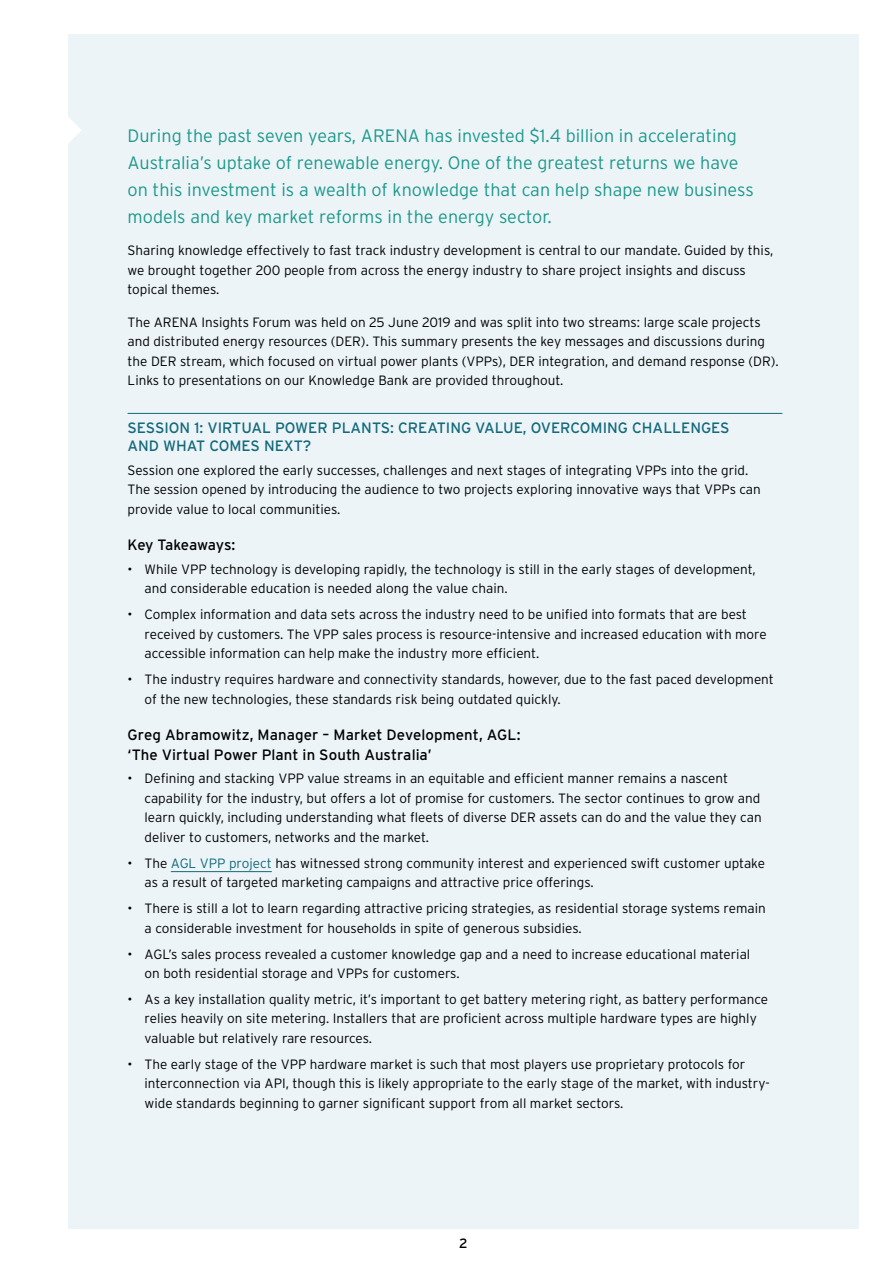
<style>
.page{position:relative;width:893px;height:1263px;background:#fff}
.page>*{position:absolute;margin:0;border:0;box-sizing:border-box;transform-origin:0 0}
.t1{font:300 18px/27px "Interstate";color:#1e988a}
.t2{font:15px/19.5px "Interstate";letter-spacing:.005em;color:#000}
.t3{font:15px/18px "Interstate";color:#14697a}
.t4{font:15px "Interstate";letter-spacing:-.02em;color:#000}
.t5{font:300 13.5px/19.5px "Interstate";color:#000}
.t6{font:13.5px "Interstate";color:#000}
.s1{color:#14697a}
</style>
<div class="page">
<div style="left:68px;top:34px;width:791px;height:1195px;background:#ecf4f8"></div>
<svg style="left:68px;top:117px;width:13px;height:26px"></svg>
<hr style="left:128px;top:413px;width:654px;height:1px;background:#14697a">
<hr style="left:171px;top:871px;width:101px;height:1px;background:#14697a">
<p class="t1" style="left:128px;top:122px;width:628px">During the past seven years, ARENA has invested $1.4 billion in accelerating Australia’s uptake of renewable energy. One of the greatest returns we have on this investment is a wealth of knowledge that can help shape new business models and key market reforms in the energy sector.</p>
<p class="t5" style="left:128px;top:241px;width:647px">Sharing knowledge effectively to fast track industry development is central to our mandate. Guided by this, we brought together 200 people from across the energy industry to share project insights and discuss topical themes.</p>
<p class="t5" style="left:128px;top:312px;width:653px">The ARENA Insights Forum was held on 25 June 2019 and was split into two streams: large scale projects and distributed energy resources (DER). This summary presents the key messages and discussions during the DER stream, which focused on virtual power plants (VPPs), DER integration, and demand response (DR).<br>Links to presentations on our Knowledge Bank are provided throughout.</p>
<p class="t3" style="left:128px;top:418px;width:604px">SESSION 1: VIRTUAL POWER PLANTS: CREATING VALUE, OVERCOMING CHALLENGES<br>AND WHAT COMES NEXT?</p>
<p class="t5" style="left:128px;top:460px;width:635px">Session one explored the early successes, challenges and next stages of integrating VPPs into the grid.<br>The session opened by introducing the audience to two projects exploring innovative ways that VPPs can provide value to local communities.</p>
<p class="t4" style="left:128px;top:536px;width:109px">Key Takeaways:</p>
<p class="t5" style="left:145px;top:559px;width:613px;text-indent:-17px">• While VPP technology is developing rapidly, the technology is still in the early stages of development, and considerable education is needed along the value chain.</p>
<p class="t5" style="left:145px;top:605px;width:624px;text-indent:-17px">• Complex information and data sets across the industry need to be unified into formats that are best received by customers. The VPP sales process is resource-intensive and increased education with more accessible information can help make the industry more efficient.</p>
<p class="t5" style="left:145px;top:669px;width:631px;text-indent:-17px">• The industry requires hardware and connectivity standards, however, due to the fast paced development of the new technologies, these standards risk being outdated quickly.</p>
<p class="t2" style="left:128px;top:725px;width:394px">Greg Abramowitz, Manager – Market Development, AGL: ‘The Virtual Power Plant in South Australia’</p>
<p class="t5" style="left:145px;top:769px;width:619px;text-indent:-17px">• Defining and stacking VPP value streams in an equitable and efficient manner remains a nascent capability for the industry, but offers a lot of promise for customers. The sector continues to grow and learn quickly, including understanding what fleets of diverse DER assets can do and the value they can deliver to customers, networks and the market.</p>
<p class="t5" style="left:145px;top:853px;width:622px;text-indent:-17px">• The <span class="s1">AGL VPP project</span> has witnessed strong community interest and experienced swift customer uptake as a result of targeted marketing campaigns and attractive price offerings.</p>
<p class="t5" style="left:145px;top:899px;width:623px;text-indent:-17px">• There is still a lot to learn regarding attractive pricing strategies, as residential storage systems remain a considerable investment for households in spite of generous subsidies.</p>
<p class="t5" style="left:145px;top:944px;width:607px;text-indent:-17px">• AGL’s sales process revealed a customer knowledge gap and a need to increase educational material on both residential storage and VPPs for customers.</p>
<p class="t5" style="left:145px;top:989px;width:625px;text-indent:-17px">• As a key installation quality metric, it’s important to get battery metering right, as battery performance relies heavily on site metering. Installers that are proficient across multiple hardware types are highly valuable but relatively rare resources.</p>
<p class="t5" style="left:145px;top:1054px;width:627px;text-indent:-17px">• The early stage of the VPP hardware market is such that most players use proprietary protocols for interconnection via API, though this is likely appropriate to the early stage of the market, with industry&shy;wide standards beginning to garner significant support from all market sectors.</p>
<p class="t6" style="left:459px;top:1236px;width:10px">2</p>
</div>
